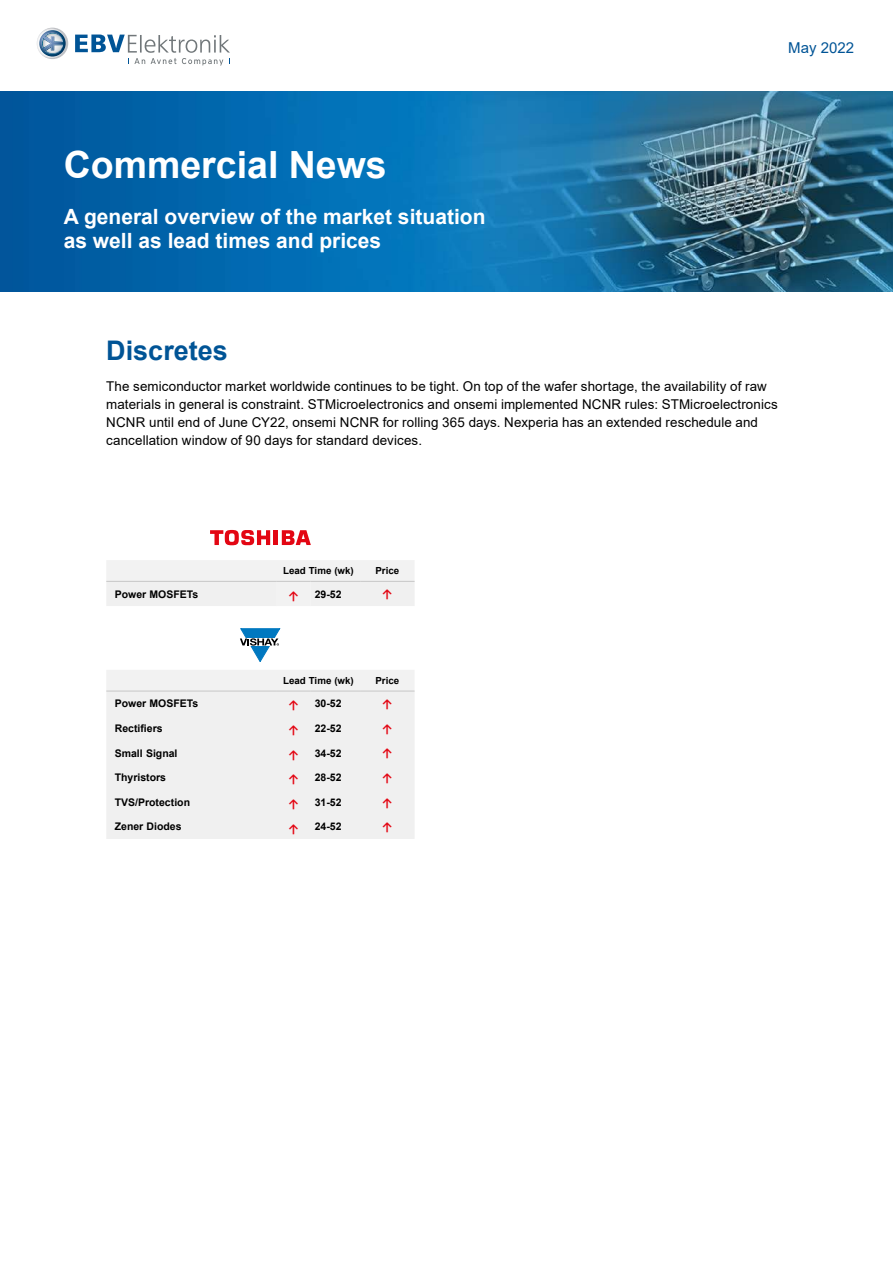
<style>
.page{position:relative;width:893px;height:1263px;background:#fff}
.page>*{position:absolute;margin:0;border:0;box-sizing:border-box;transform-origin:0 0}
.t1{font:700 37.5px "Arial";color:#fff}
.t2{font:700 27px "Arial";color:#005496}
.t3{font:700 21px/24px "Arial";color:#fff}
.t4{font:15px "Arial";color:#005496}
.t5{font:13.5px/18px "Arial";letter-spacing:.01em;color:#000}
.t6{font:700 12px "Calibri";color:#e30613}
.t7{font:700 10.5px "Arial";color:#000}
.t8{font:700 9.75px "Arial";color:#000}
</style>
<div class="page">
<img style="left:0;top:91px;width:893px;height:200px">
<svg style="left:75px;top:35px;width:155px;height:31px"></svg>
<svg style="left:37px;top:28px;width:31px;height:31px"></svg>
<div style="left:106px;top:692px;width:308px;height:147px;background:#f0f0f0"></div>
<hr style="left:106px;top:691px;width:171px;height:1px;background:#c6c6c6">
<hr style="left:277px;top:691px;width:33px;height:1px;background:#c6c6c6">
<hr style="left:310px;top:691px;width:50px;height:1px;background:#c6c6c6">
<hr style="left:360px;top:691px;width:55px;height:1px;background:#c6c6c6">
<hr style="left:274px;top:530px;width:4px;height:15px;background:#e30613">
<svg style="left:282px;top:530px;width:29px;height:15px"></svg>
<svg style="left:210px;top:530px;width:60px;height:15px"></svg>
<svg style="left:106px;top:560px;width:309px;height:131px"></svg>
<p class="t4" style="left:788px;top:38px;width:67px">May 2022</p>
<h1 class="t1" style="left:64px;top:138px;width:325px">Commercial News</h1>
<h3 class="t3" style="left:64px;top:205px;width:423px">A general overview of the market situation as well as lead times and prices</h3>
<h2 class="t2" style="left:106px;top:331px;width:123px">Discretes</h2>
<p class="t5" style="left:106px;top:377px;width:673px">The semiconductor market worldwide continues to be tight. On top of the wafer shortage, the availability of raw materials in general is constraint. STMicroelectronics and onsemi implemented NCNR rules: STMicroelectronics NCNR until end of June CY22, onsemi NCNR for rolling 365 days. Nexperia has an extended reschedule and cancellation window of 90 days for standard devices.</p>
<p class="t8" style="left:283px;top:564px;width:72px">Lead Time (wk)</p>
<p class="t8" style="left:375px;top:564px;width:25px">Price</p>
<p class="t7" style="left:115px;top:586px;width:85px">Power MOSFETs</p>
<p class="t6" style="left:288px;top:587px;width:12px">↑</p>
<p class="t7" style="left:315px;top:586px;width:28px">29-52</p>
<p class="t6" style="left:382px;top:586px;width:12px">↑</p>
<p class="t8" style="left:283px;top:673px;width:72px">Lead Time (wk)</p>
<p class="t8" style="left:375px;top:673px;width:25px">Price</p>
<p class="t7" style="left:115px;top:696px;width:85px">Power MOSFETs</p>
<p class="t6" style="left:288px;top:697px;width:12px">↑</p>
<p class="t7" style="left:315px;top:696px;width:28px">30-52</p>
<p class="t6" style="left:382px;top:695px;width:12px">↑</p>
<p class="t7" style="left:115px;top:721px;width:49px">Rectifiers</p>
<p class="t6" style="left:288px;top:721px;width:12px">↑</p>
<p class="t7" style="left:315px;top:721px;width:28px">22-52</p>
<p class="t6" style="left:382px;top:720px;width:12px">↑</p>
<p class="t7" style="left:115px;top:745px;width:64px">Small Signal</p>
<p class="t6" style="left:288px;top:746px;width:12px">↑</p>
<p class="t7" style="left:315px;top:745px;width:28px">34-52</p>
<p class="t6" style="left:382px;top:745px;width:12px">↑</p>
<p class="t7" style="left:115px;top:770px;width:53px">Thyristors</p>
<p class="t6" style="left:288px;top:771px;width:12px">↑</p>
<p class="t7" style="left:315px;top:770px;width:28px">28-52</p>
<p class="t6" style="left:382px;top:769px;width:12px">↑</p>
<p class="t7" style="left:115px;top:795px;width:77px">TVS/Protection</p>
<p class="t6" style="left:288px;top:795px;width:12px">↑</p>
<p class="t7" style="left:315px;top:795px;width:28px">31-52</p>
<p class="t6" style="left:382px;top:794px;width:12px">↑</p>
<p class="t7" style="left:115px;top:819px;width:68px">Zener Diodes</p>
<p class="t6" style="left:288px;top:820px;width:12px">↑</p>
<p class="t7" style="left:315px;top:819px;width:28px">24-52</p>
<p class="t6" style="left:382px;top:819px;width:12px">↑</p>
</div>
